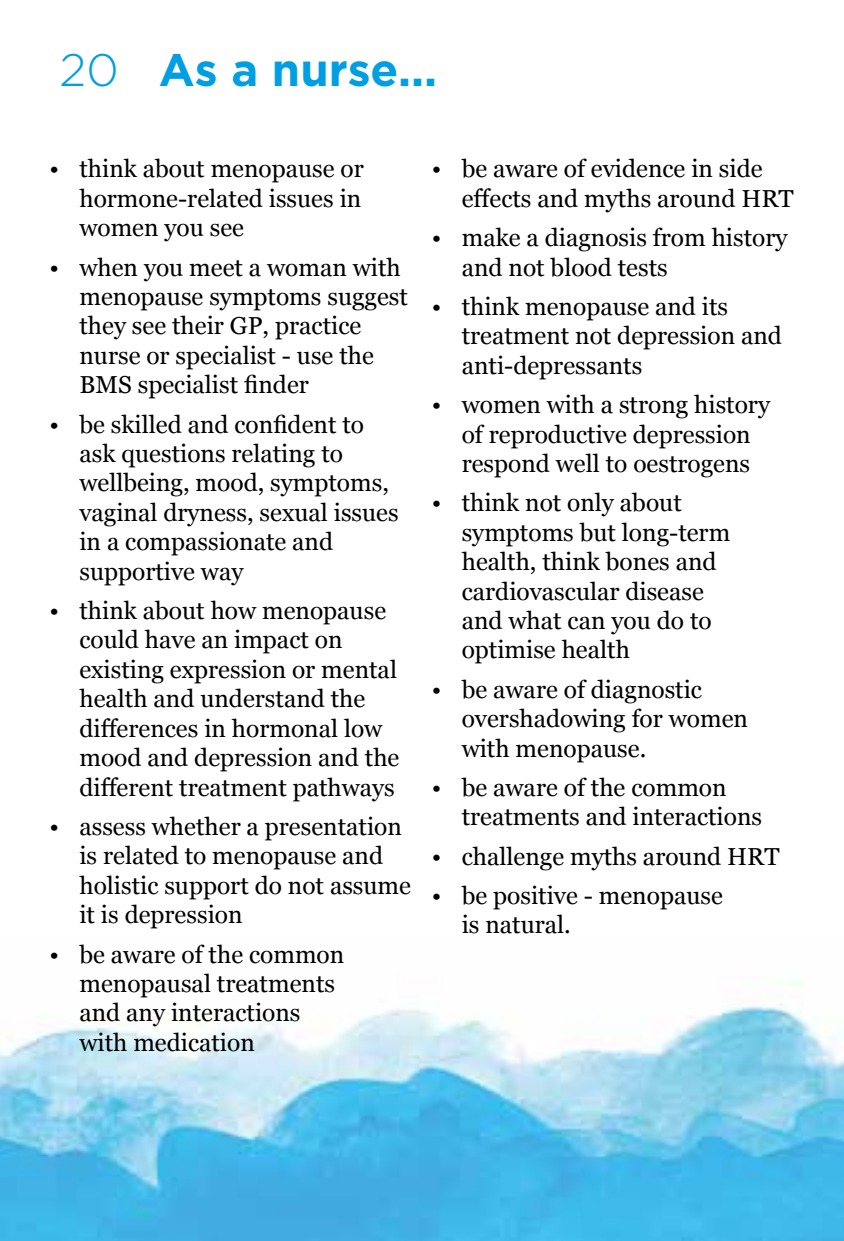
<style>
.page{position:relative;width:844px;height:1241px;background:#fff}
.page>*{position:absolute;margin:0;border:0;box-sizing:border-box;transform-origin:0 0}
.t1{font:700 45.5px "Gotham";color:#009fe3}
.t2{font:300 45.5px "Gotham";color:#009fe3}
.t3{font:24.5px/29.4px "Georgia";color:#000}
</style>
<div class="page">
<img style="left:0;top:980px;width:843px;height:260px">
<h1 class="t2" style="left:60px;top:41px;width:61px">20</h1>
<h1 class="t1" style="left:159px;top:40px;width:280px">As a nurse...</h1>
<p class="t3" style="left:79px;top:153px;width:286px;text-align:justify;text-indent:-30px">• think about menopause or hormone-related issues in women you see</p>
<p class="t3" style="left:79px;top:251px;width:330px;text-indent:-30px">• when you meet a woman with menopause symptoms suggest they see their GP, practice nurse or specialist - use the<br>BMS specialist finder</p>
<p class="t3" style="left:79px;top:408px;width:321px;text-indent:-30px">• be skilled and confident to ask questions relating to wellbeing, mood, symptoms, vaginal dryness, sexual issues in a compassionate and supportive way</p>
<p class="t3" style="left:79px;top:594px;width:321px;text-indent:-30px">• think about how menopause could have an impact on existing expression or mental health and understand the differences in hormonal low mood and depression and the different treatment pathways</p>
<p class="t3" style="left:79px;top:810px;width:333px;text-indent:-30px">• assess whether a presentation is related to menopause and holistic support do not assume it is depression</p>
<p class="t3" style="left:79px;top:938px;width:266px;text-indent:-30px">• be aware of the common menopausal treatments and any interactions with medication</p>
<p class="t3" style="left:461px;top:153px;width:333px;text-indent:-30px">• be aware of evidence in side effects and myths around HRT</p>
<p class="t3" style="left:461px;top:222px;width:327px;text-indent:-30px">• make a diagnosis from history and not blood tests</p>
<p class="t3" style="left:461px;top:291px;width:322px;text-indent:-30px">• think menopause and its treatment not depression and anti-depressants</p>
<p class="t3" style="left:432px;top:389px;width:339px;text-align:center">• women with a strong history of reproductive depression respond well to oestrogens</p>
<p class="t3" style="left:461px;top:487px;width:270px;text-indent:-30px">• think not only about symptoms but long-term health, think bones and cardiovascular disease and what can you do to optimise health</p>
<p class="t3" style="left:461px;top:673px;width:288px;text-indent:-30px">• be aware of diagnostic overshadowing for women with menopause.</p>
<p class="t3" style="left:461px;top:771px;width:302px;text-indent:-30px">• be aware of the common treatments and interactions</p>
<p class="t3" style="left:432px;top:840px;width:349px">• challenge myths around HRT</p>
<p class="t3" style="left:461px;top:879px;width:262px;text-indent:-30px">• be positive - menopause is natural.</p>
</div>
